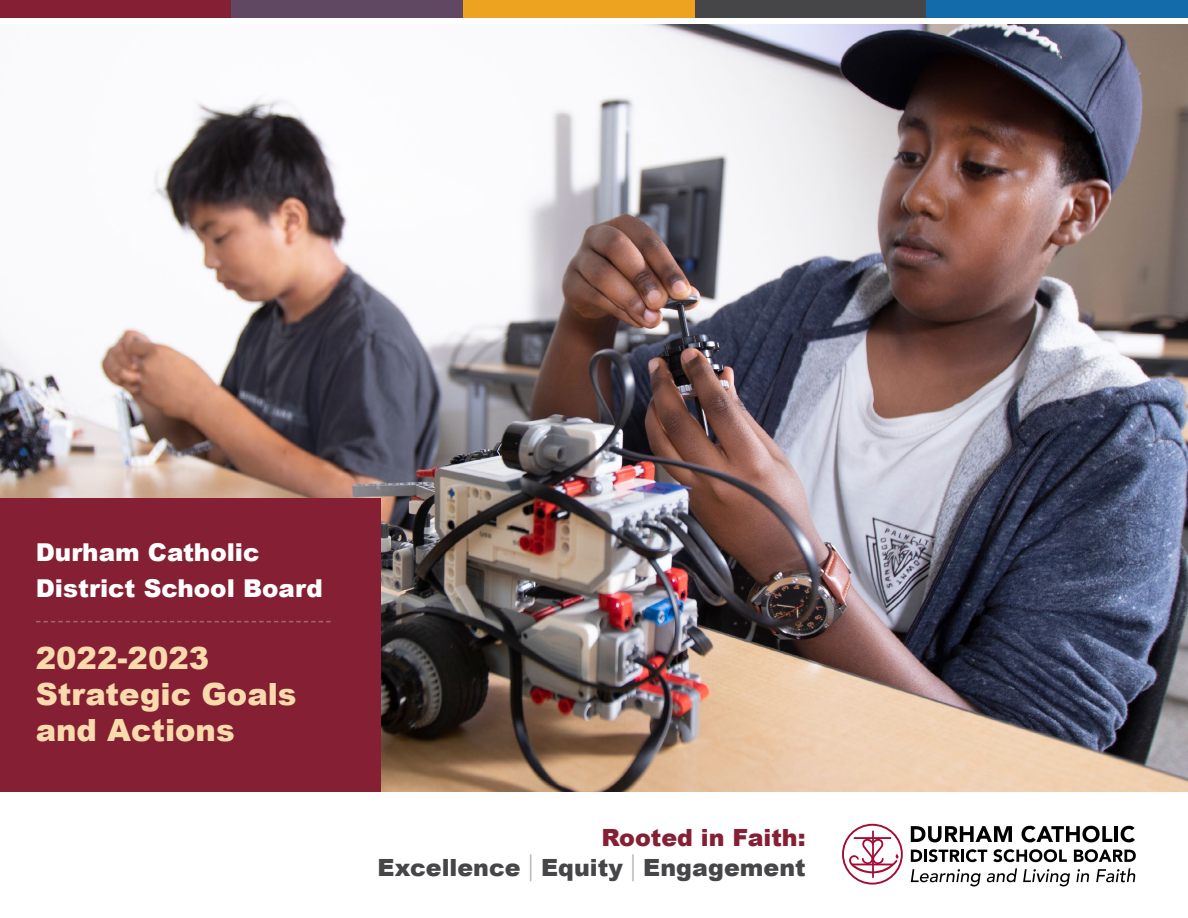
<style>
.page{position:relative;width:1188px;height:918px;background:#fff}
.page>*{position:absolute;margin:0;border:0;box-sizing:border-box;transform-origin:0 0}
.t1{font:900 30.6px/36px "Arial";color:#f9daac}
.t2{font:900 24.6px/36px "Arial";color:#fff}
.t3{font:900 23.7px "Arial";color:#464547}
.t4{font:900 23.7px "Arial";color:#852034}
.s1{font-weight:400;font-size:28.8px;color:#b1b3b5}
</style>
<div class="page">
<img style="left:0;top:24px;width:1188px;height:768px">
<svg style="left:911px;top:826px;width:101px;height:16px"></svg>
<svg style="left:1022px;top:826px;width:90px;height:16px"></svg>
<hr style="left:1115px;top:826px;width:3px;height:16px;background:#000">
<svg style="left:1121px;top:826px;width:14px;height:16px"></svg>
<svg style="left:911px;top:849px;width:76px;height:13px"></svg>
<svg style="left:993px;top:849px;width:74px;height:13px"></svg>
<svg style="left:1074px;top:849px;width:62px;height:13px"></svg>
<svg style="left:842px;top:824px;width:61px;height:61px"></svg>
<svg style="left:911px;top:869px;width:70px;height:17px"></svg>
<svg style="left:987px;top:868px;width:30px;height:14px"></svg>
<svg style="left:1023px;top:869px;width:47px;height:17px"></svg>
<svg style="left:1076px;top:869px;width:13px;height:13px"></svg>
<svg style="left:1096px;top:868px;width:39px;height:14px"></svg>
<div style="left:0;top:0;width:232px;height:18px;background:#852034"></div>
<div style="left:232px;top:0;width:231px;height:18px;background:#604863"></div>
<div style="left:463px;top:0;width:232px;height:18px;background:#eea320"></div>
<div style="left:695px;top:0;width:231px;height:18px;background:#464547"></div>
<div style="left:926px;top:0;width:262px;height:18px;background:#136ba9"></div>
<div style="left:0;top:498px;width:380px;height:294px;background:#852034"></div>
<svg style="left:36px;top:621px;width:294px;height:1px"></svg>
<p class="t2" style="left:36px;top:533px;width:289px">Durham Catholic<br>District School Board</p>
<p class="t1" style="left:36px;top:639px;width:262px">2022-2023<br>Strategic Goals and Actions</p>
<p class="t4" style="left:601px;top:820px;width:206px">Rooted in Faith:</p>
<p class="t3" style="left:378px;top:850px;width:430px">Excellence <span class="s1">|</span> Equity <span class="s1">|</span> Engagement</p>
</div>
